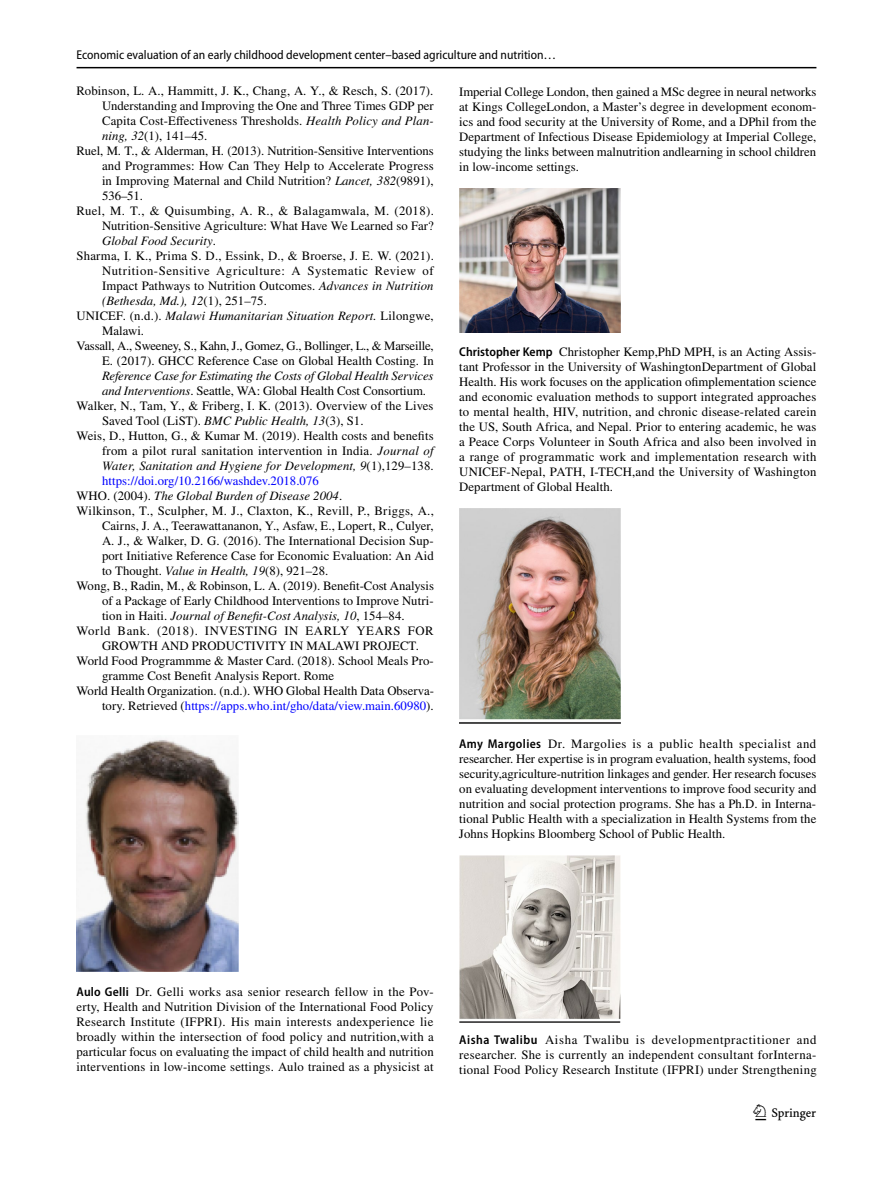
<style>
.page{position:relative;width:893px;height:1187px;background:#fff}
.page>*{position:absolute;margin:0;border:0;box-sizing:border-box;transform-origin:0 0}
.t1{font:22.5px "Springnew Regular 3";color:#000}
.t2{font:12.75px/15px "STIX";letter-spacing:.005em;color:#000;text-align:justify}
.t3{font:italic 12.75px "STIX";letter-spacing:.005em;color:#000}
.t4{font:12.75px "STIX";letter-spacing:.005em;color:#00f}
.t5{font:12.75px "Myriad Pro Semi Cn 3";color:#000}
.t6{font:12.75px "STIX";letter-spacing:-.015em;color:#000}
.t7{font:12.75px "STIX";letter-spacing:.045em;color:#000}
.t8{font:12.75px "STIX";letter-spacing:.03em;color:#000}
.t9{font:12.75px "STIX";letter-spacing:.05em;color:#000}
.s1{font-style:italic}
.s2{font-style:normal}
.s3{color:#000}
.s4{font-family:"Myriad Pro";font-weight:600;font-stretch:semi-condensed}
</style>
<div class="page">
<hr style="left:77px;top:67px;width:739px;height:1px;background:#000">
<img style="left:77px;top:739px;width:161px;height:232px">
<img style="left:459px;top:189px;width:162px;height:143px">
<img style="left:459px;top:509px;width:162px;height:214px">
<img style="left:459px;top:855px;width:162px;height:167px">
<p class="t5" style="left:77px;top:48px;width:481px">Economic evaluation of an early childhood development center–based agriculture and nutrition…</p>
<p class="t2" style="left:77px;top:84px;width:358px">Robinson, L. A., Hammitt, J. K., Chang, A. Y., &amp; Resch, S. (2017).</p>
<p class="t2" style="left:102px;top:99px;width:333px">Understanding and Improving the One and Three Times GDP per</p>
<p class="t2" style="left:102px;top:114px;width:333px">Capita Cost-Effectiveness Thresholds. <span class="s1">Health Policy and Plan-</span></p>
<p class="t2" style="left:102px;top:129px;width:107px"><span class="s1">ning, 32</span>(1), 141–45.</p>
<p class="t2" style="left:77px;top:144px;width:359px">Ruel, M. T., &amp; Alderman, H. (2013). Nutrition-Sensitive Interventions</p>
<p class="t2" style="left:102px;top:159px;width:333px">and Programmes: How Can They Help to Accelerate Progress</p>
<p class="t2" style="left:102px;top:174px;width:333px">in Improving Maternal and Child Nutrition? <span class="s1">Lancet, 382</span>(9891),</p>
<p class="t2" style="left:102px;top:189px;width:43px">536–51.</p>
<p class="t8" style="left:77px;top:202px;width:359px">Ruel, M. T., &amp; Quisumbing, A. R., &amp; Balagamwala, M. (2018).</p>
<p class="t2" style="left:102px;top:219px;width:333px">Nutrition-Sensitive Agriculture: What Have We Learned so Far?</p>
<p class="t3" style="left:102px;top:232px;width:115px">Global Food Security<span class="s2">.</span></p>
<p class="t2" style="left:77px;top:249px;width:359px">Sharma, I. K., Prima S. D., Essink, D., &amp; Broerse, J. E. W. (2021).</p>
<p class="t7" style="left:102px;top:262px;width:333px">Nutrition-Sensitive Agriculture: A Systematic Review of</p>
<p class="t2" style="left:102px;top:279px;width:333px">Impact Pathways to Nutrition Outcomes. <span class="s1">Advances in Nutrition</span></p>
<p class="t3" style="left:102px;top:292px;width:166px">(Bethesda, Md.), 12<span class="s2">(1), 251–75.</span></p>
<p class="t3" style="left:77px;top:307px;width:359px"><span class="s2">UNICEF. (n.d.).</span> Malawi Humanitarian Situation Report. <span class="s2">Lilongwe,</span></p>
<p class="t2" style="left:102px;top:324px;width:44px">Malawi.</p>
<p class="t6" style="left:77px;top:337px;width:359px">Vassall, A., Sweeney, S., Kahn, J., Gomez, G., Bollinger, L., &amp; Marseille,</p>
<p class="t2" style="left:102px;top:354px;width:333px">E. (2017). GHCC Reference Case on Global Health Costing. In</p>
<p class="t3" style="left:102px;top:367px;width:333px">Reference Case for Estimating the Costs of Global Health Services</p>
<p class="t2" style="left:102px;top:384px;width:326px"><span class="s1">and Interventions</span>. Seattle, WA: Global Health Cost Consortium.</p>
<p class="t2" style="left:77px;top:399px;width:359px">Walker, N., Tam, Y., &amp; Friberg, I. K. (2013). Overview of the Lives</p>
<p class="t2" style="left:102px;top:414px;width:263px">Saved Tool (LiST). <span class="s1">BMC Public Health, 13</span>(3), S1.</p>
<p class="t2" style="left:77px;top:429px;width:359px">Weis, D., Hutton, G., &amp; Kumar M. (2019). Health costs and benefits</p>
<p class="t2" style="left:102px;top:444px;width:333px">from a pilot rural sanitation intervention in India. <span class="s1">Journal of</span></p>
<p class="t3" style="left:102px;top:457px;width:333px">Water, Sanitation and Hygiene for Development, 9<span class="s2">(1),129–138.</span></p>
<p class="t4" style="left:102px;top:472px;width:218px">https://doi.org/10.2166/washdev.2018.076</p>
<p class="t3" style="left:77px;top:487px;width:267px"><span class="s2">WHO. (2004).</span> The Global Burden of Disease 2004<span class="s2">.</span></p>
<p class="t2" style="left:77px;top:504px;width:359px">Wilkinson, T., Sculpher, M. J., Claxton, K., Revill, P., Briggs, A.,</p>
<p class="t2" style="left:102px;top:519px;width:333px">Cairns, J. A., Teerawattananon, Y., Asfaw, E., Lopert, R., Culyer,</p>
<p class="t2" style="left:102px;top:534px;width:333px">A. J., &amp; Walker, D. G. (2016). The International Decision Sup-</p>
<p class="t2" style="left:102px;top:549px;width:333px">port Initiative Reference Case for Economic Evaluation: An Aid</p>
<p class="t2" style="left:102px;top:564px;width:228px">to Thought. <span class="s1">Value in Health, 19</span>(8), 921–28.</p>
<p class="t2" style="left:77px;top:579px;width:359px">Wong, B., Radin, M., &amp; Robinson, L. A. (2019). Benefit-Cost Analysis</p>
<p class="t2" style="left:102px;top:594px;width:333px">of a Package of Early Childhood Interventions to Improve Nutri-</p>
<p class="t3" style="left:102px;top:607px;width:304px"><span class="s2">tion in Haiti.</span> Journal of Benefit-Cost Analysis, 10<span class="s2">, 154–84.</span></p>
<p class="t9" style="left:77px;top:622px;width:359px">World Bank. (2018). INVESTING IN EARLY YEARS FOR</p>
<p class="t2" style="left:102px;top:639px;width:319px">GROWTH AND PRODUCTIVITY IN MALAWI PROJECT.</p>
<p class="t2" style="left:77px;top:654px;width:359px">World Food Programmme &amp; Master Card. (2018). School Meals Pro-</p>
<p class="t2" style="left:102px;top:669px;width:234px">gramme Cost Benefit Analysis Report. Rome</p>
<p class="t2" style="left:77px;top:684px;width:359px">World Health Organization. (n.d.). WHO Global Health Data Observa-</p>
<p class="t4" style="left:102px;top:697px;width:333px"><span class="s3">tory. Retrieved (</span>https://apps.who.int/gho/data/view.main.60980<span class="s3">).</span></p>
<p class="t2" style="left:459px;top:85px;width:359px">Imperial College London, then gained a MSc degree in neural networks at Kings CollegeLondon, a Master’s degree in development econom&shy;ics and food security at the University of Rome, and a DPhil from the Department of Infectious Disease Epidemiology at Imperial College, studying the links between malnutrition andlearning in school children in low-income settings.</p>
<p class="t2" style="left:459px;top:345px;width:359px"><span class="s4">Christopher Kemp</span> Christopher Kemp,PhD MPH, is an Acting Assis&shy;tant Professor in the University of WashingtonDepartment of Global Health. His work focuses on the application ofimplementation science and economic evaluation methods to support integrated approaches to mental health, HIV, nutrition, and chronic disease-related carein the US, South Africa, and Nepal. Prior to entering academic, he was a Peace Corps Volunteer in South Africa and also been involved in a range of programmatic work and implementation research with UNICEF-Nepal, PATH, I-TECH,and the University of Washington Department of Global Health.</p>
<p class="t2" style="left:459px;top:736px;width:359px"><span class="s4">Amy Margolies</span> Dr. Margolies is a public health specialist and researcher. Her expertise is in program evaluation, health systems, food security,agriculture-nutrition linkages and gender. Her research focuses on evaluating development interventions to improve food security and nutrition and social protection programs. She has a Ph.D. in Interna&shy;tional Public Health with a specialization in Health Systems from the Johns Hopkins Bloomberg School of Public Health.</p>
<p class="t2" style="left:77px;top:984px;width:359px"><span class="s4">Aulo Gelli</span> Dr. Gelli works asa senior research fellow in the Pov&shy;erty, Health and Nutrition Division of the International Food Policy Research Institute (IFPRI). His main interests andexperience lie broadly within the intersection of food policy and nutrition,with a particular focus on evaluating the impact of child health and nutrition interventions in low-income settings. Aulo trained as a physicist at</p>
<p class="t2" style="left:459px;top:1032px;width:359px"><span class="s4">Aisha Twalibu</span> Aisha Twalibu is developmentpractitioner and researcher. She is currently an independent consultant forInterna&shy;tional Food Policy Research Institute (IFPRI) under Strengthening</p>
<h1 class="t1" style="left:755px;top:1104px;width:62px">1 3</h1>
</div>
